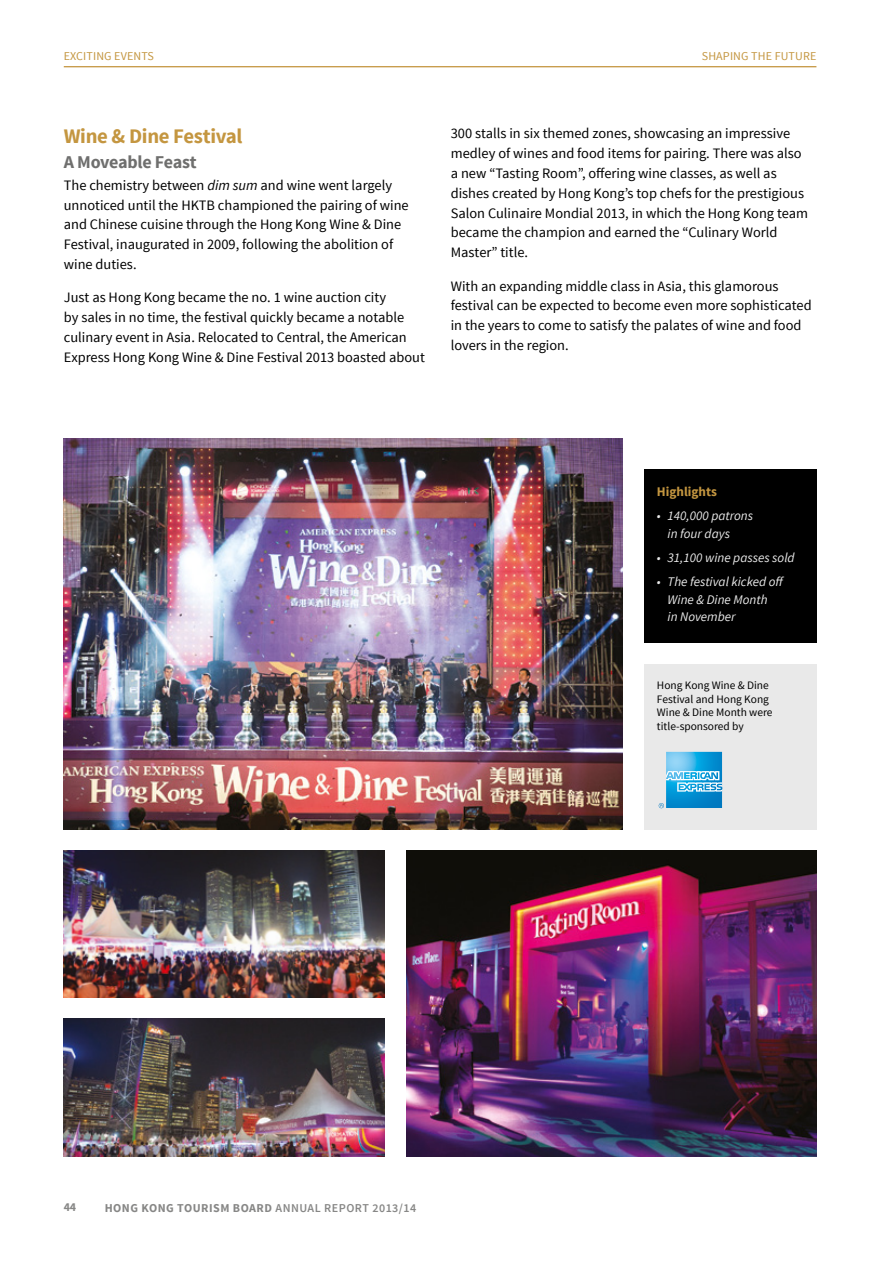
<style>
.page{position:relative;width:893px;height:1263px;background:#fff}
.page>*{position:absolute;margin:0;border:0;box-sizing:border-box;transform-origin:0 0}
.t1{font:700 20.7px "Source Sans Pro";letter-spacing:-.015em;color:#c49640}
.t2{font:700 18px "Source Sans Pro";letter-spacing:-.015em;color:#6f6f6e}
.t3{font:14.4px/19.8px "Source Sans Pro";color:#000}
.t4{font:italic 13.2px/17.7px "Source Sans Pro";color:#e9e9e9}
.t5{font:700 13.2px "Source Sans Pro";color:#c49640}
.t6{font:700 12px "Source Sans Pro";letter-spacing:.04em;color:#878786}
.t7{font:12px "Source Sans Pro";letter-spacing:.01em;color:#c49640}
.t8{font:11.4px/13.5px "Source Sans Pro";color:#000}
.s1{font-style:italic}
.s2{font-weight:600}
</style>
<div class="page">
<img style="left:64px;top:438px;width:559px;height:391px">
<img style="left:64px;top:1018px;width:321px;height:139px">
<img style="left:406px;top:850px;width:410px;height:307px">
<img style="left:64px;top:850px;width:321px;height:147px">
<div style="left:644px;top:664px;width:172px;height:165px;background:#e9e9e9"></div>
<svg style="left:659px;top:752px;width:63px;height:56px;background:#51b2df"></svg>
<div style="left:644px;top:469px;width:172px;height:173px;background:#000"></div>
<hr style="left:64px;top:66px;width:752px;height:1px;background:#c49640">
<p class="t7" style="left:64px;top:49px;width:85px">Exciting Events</p>
<p class="t7" style="left:702px;top:49px;width:116px">Shaping th e Future</p>
<h1 class="t1" style="left:64px;top:123px;width:180px">Wine &amp; Dine Festival</h1>
<p class="t2" style="left:64px;top:150px;width:134px">A Moveable Feast</p>
<p class="t3" style="left:64px;top:175px;width:346px">The chemistry between <span class="s1">dim sum</span> and wine went largely unnoticed until the HKTB championed the pairing of wine and Chinese cuisine through the Hong Kong Wine &amp; Dine Festival, inaugurated in 2009, following the abolition of wine duties.</p>
<p class="t3" style="left:64px;top:288px;width:363px">Just as Hong Kong became the no. 1 wine auction city<br>by sales in no time, the festival quickly became a notable culinary event in Asia. Relocated to Central, the American Express Hong Kong Wine &amp; Dine Festival 2013 boasted about</p>
<p class="t3" style="left:451px;top:124px;width:359px">300 stalls in six themed zones, showcasing an impressive medley of wines and food items for pairing. There was also a new “Tasting Room”, offering wine classes, as well as dishes created by Hong Kong’s top chefs for the prestigious Salon Culinaire Mondial 2013, in which the Hong Kong team became the champion and earned the “Culinary World Master” title.</p>
<p class="t3" style="left:451px;top:276px;width:362px">With an expanding middle class in Asia, this glamorous festival can be expected to become even more sophisticated in the years to come to satisfy the palates of wine and food lovers in the region.</p>
<p class="t5" style="left:657px;top:483px;width:62px">Highlights</p>
<p class="t4" style="left:668px;top:507px;width:87px;text-indent:-11px">• 140,000 patrons in four days</p>
<p class="t4" style="left:657px;top:549px;width:139px">• 31,100 wine passes sold</p>
<p class="t4" style="left:668px;top:573px;width:118px;text-indent:-11px">• The festival kicked off<br>Wine &amp; Dine Month<br>in November</p>
<p class="t8" style="left:657px;top:679px;width:117px">Hong Kong Wine &amp; Dine<br>Festival and Hong Kong<br>Wine &amp; Dine Month were title-sponsored by</p>
<p class="t6" style="left:64px;top:1200px;width:14px">44</p>
<p class="t6" style="left:105px;top:1200px;width:313px">HONG KONG TOURISM BOARD <span class="s2">ANNUAL REPORT 2013/14</span></p>
</div>
